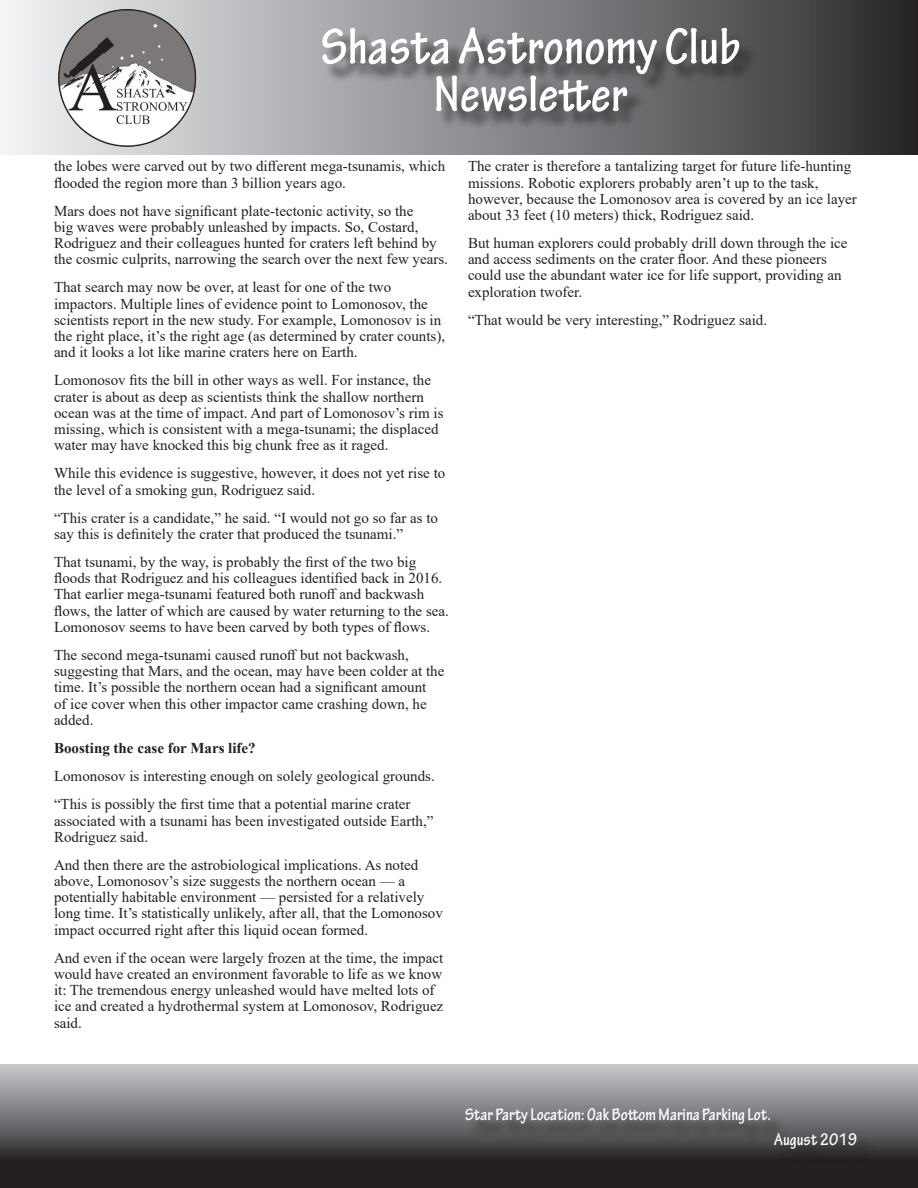
<style>
.page{position:relative;width:918px;height:1188px;background:#fff}
.page>*{position:absolute;margin:0;border:0;box-sizing:border-box;transform-origin:0 0}
.t1{font:700 condensed 54px/47.5px "Tekton Pro";color:#fff;text-align:center}
.t2{font:700 condensed 18px "Tekton Pro";color:#fff}
.t3{font:15px/16.2px "Times New Roman";color:#231f20}
.t4{font:700 15px "Times New Roman";color:#231f20}
</style>
<div class="page">
<svg style="left:0;top:0;width:918px;height:154px;background:#818284"></svg>
<img style="left:47px;top:0;width:162px;height:154px">
<div style="left:325px;top:31px;width:433px;height:61px;background:#231f20;opacity:.75"></div>
<div style="left:439px;top:79px;width:206px;height:51px;background:#231f20;opacity:.75"></div>
<svg style="left:0;top:1064px;width:918px;height:124px;background:#69686a"></svg>
<div style="left:777px;top:1136px;width:98px;height:31px;background:#231f20;opacity:.75"></div>
<div style="left:469px;top:1111px;width:319px;height:31px;background:#231f20;opacity:.75"></div>
<h1 class="t1" style="left:321px;top:24px;width:421px">Shasta Astronomy Club<br>Newsletter</h1>
<p class="t3" style="left:54px;top:158px;width:393px">the lobes were carved out by two different mega-tsunamis, which flooded the region more than 3 billion years ago.</p>
<p class="t3" style="left:54px;top:202px;width:396px">Mars does not have significant plate-tectonic activity, so the<br>big waves were probably unleashed by impacts. So, Costard, Rodriguez and their colleagues hunted for craters left behind by the cosmic culprits, narrowing the search over the next few years.</p>
<p class="t3" style="left:54px;top:279px;width:393px">That search may now be over, at least for one of the two impactors. Multiple lines of evidence point to Lomonosov, the scientists report in the new study. For example, Lomonosov is in the right place, it’s the right age (as determined by crater counts), and it looks a lot like marine craters here on Earth.</p>
<p class="t3" style="left:54px;top:372px;width:391px">Lomonosov fits the bill in other ways as well. For instance, the crater is about as deep as scientists think the shallow northern ocean was at the time of impact. And part of Lomonosov’s rim is missing, which is consistent with a mega-tsunami; the displaced water may have knocked this big chunk free as it raged.</p>
<p class="t3" style="left:54px;top:465px;width:393px">While this evidence is suggestive, however, it does not yet rise to the level of a smoking gun, Rodriguez said.</p>
<p class="t3" style="left:54px;top:509px;width:386px">“This crater is a candidate,” he said. “I would not go so far as to say this is definitely the crater that produced the tsunami.”</p>
<p class="t3" style="left:54px;top:553px;width:396px">That tsunami, by the way, is probably the first of the two big floods that Rodriguez and his colleagues identified back in 2016.<br>That earlier mega-tsunami featured both runoff and backwash flows, the latter of which are caused by water returning to the sea.<br>Lomonosov seems to have been carved by both types of flows.</p>
<p class="t3" style="left:54px;top:646px;width:392px">The second mega-tsunami caused runoff but not backwash, suggesting that Mars, and the ocean, may have been colder at the time. It’s possible the northern ocean had a significant amount<br>of ice cover when this other impactor came crashing down, he added.</p>
<p class="t4" style="left:54px;top:737px;width:203px">Boosting the case for Mars life?</p>
<p class="t3" style="left:54px;top:768px;width:382px">Lomonosov is interesting enough on solely geological grounds.</p>
<p class="t3" style="left:54px;top:796px;width:381px">“This is possibly the first time that a potential marine crater associated with a tsunami has been investigated outside Earth,”<br>Rodriguez said.</p>
<p class="t3" style="left:54px;top:856px;width:390px">And then there are the astrobiological implications. As noted above, Lomonosov’s size suggests the northern ocean — a potentially habitable environment — persisted for a relatively long time. It’s statistically unlikely, after all, that the Lomonosov impact occurred right after this liquid ocean formed.</p>
<p class="t3" style="left:54px;top:949px;width:391px">And even if the ocean were largely frozen at the time, the impact would have created an environment favorable to life as we know it: The tremendous energy unleashed would have melted lots of ice and created a hydrothermal system at Lomonosov, Rodriguez said.</p>
<p class="t3" style="left:468px;top:158px;width:390px">The crater is therefore a tantalizing target for future life-hunting missions. Robotic explorers probably aren’t up to the task, however, because the Lomonosov area is covered by an ice layer about 33 feet (10 meters) thick, Rodriguez said.</p>
<p class="t3" style="left:468px;top:234px;width:381px">But human explorers could probably drill down through the ice and access sediments on the crater floor. And these pioneers could use the abundant water ice for life support, providing an exploration twofer.</p>
<p class="t3" style="left:468px;top:311px;width:301px">“That would be very interesting,” Rodriguez said.</p>
<p class="t2" style="left:465px;top:1104px;width:308px">Star Party Location: Oak Bottom Marina Parking Lot.</p>
<p class="t2" style="left:774px;top:1129px;width:85px">August 2019</p>
</div>
